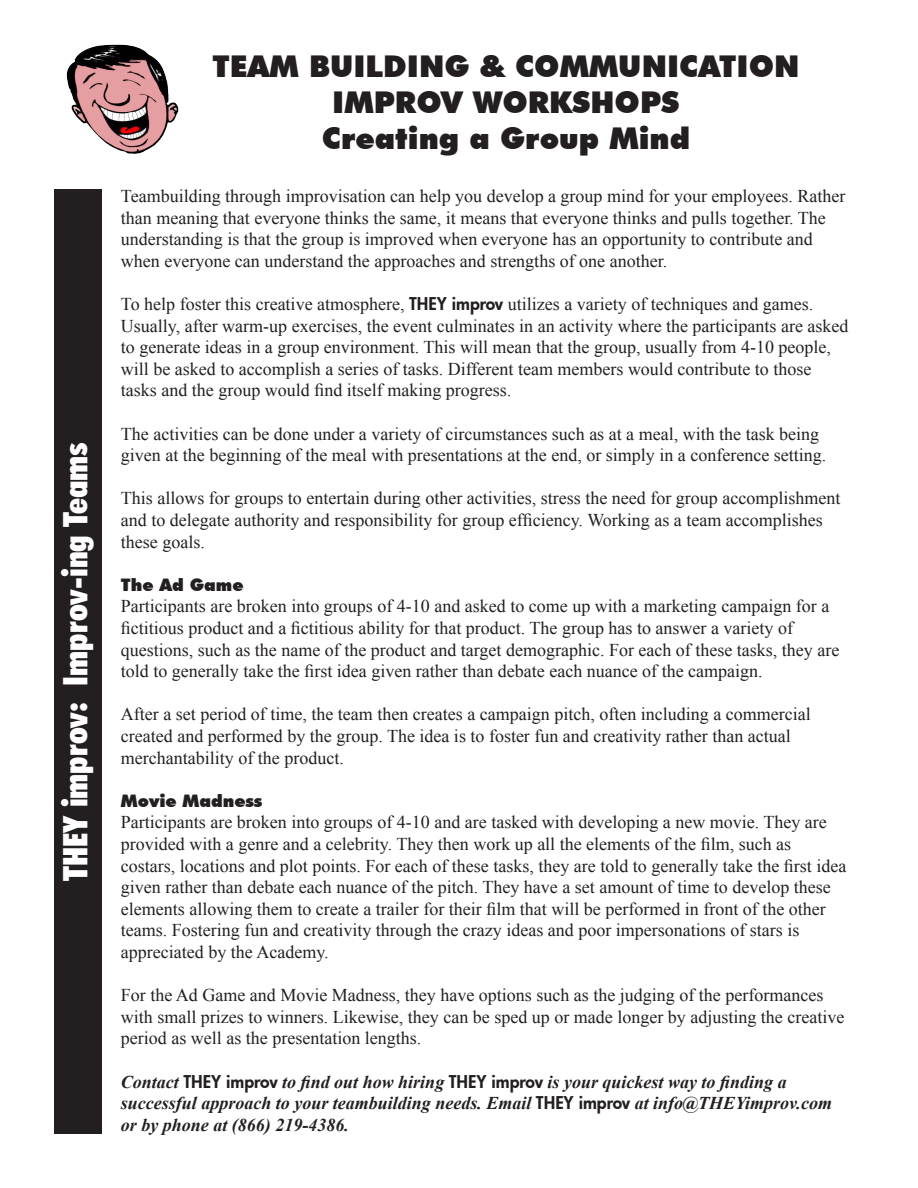
<style>
.page{position:relative;width:918px;height:1188px;background:#fff}
.page>*{position:absolute;margin:0;border:0;box-sizing:border-box;transform-origin:0 0}
.t1{font:900 condensed 33.75px "Futura BT";color:#fff}
.Heading_1{font:900 30px "Futura BT";color:#231f20}
.t2{font:18px/21.6px "Times New Roman";color:#231f20}
.t3{font:italic 700 18px "Times New Roman";color:#231f20}
.t4{font:900 17.25px "Futura BT";color:#231f20}
.s1{font-family:"Futura";font-weight:800;font-size:17.25px}
.s2{font-family:"Futura";font-weight:800;font-style:normal;font-size:17.25px}
</style>
<div class="page">
<img style="left:66px;top:44px;width:113px;height:110px">
<div style="left:54px;top:189px;width:47px;height:945px;background:#231f20"></div>
<p class="t1" style="left:55px;top:881px;width:441px;rotate:-90deg">THEY improv: Improv-ing Teams</p>
<p class="Heading_1" style="left:213px;top:48px;width:588px">TEAM BUILDING &amp; COMMUNICATION</p>
<p class="Heading_1" style="left:332px;top:84px;width:349px">IMPROV WORKSHOPS</p>
<p class="Heading_1" style="left:322px;top:120px;width:370px">Creating a Group Mind</p>
<p class="t2" style="left:121px;top:185px;width:726px">Teambuilding through improvisation can help you develop a group mind for your employees. Rather than meaning that everyone thinks the same, it means that everyone thinks and pulls together. The understanding is that the group is improved when everyone has an opportunity to contribute and</p>
<p class="t2" style="left:121px;top:249px;width:548px">when everyone can understand the approaches and strengths of one another.</p>
<p class="t2" style="left:121px;top:293px;width:694px">To help foster this creative atmosphere, <span class="s1">THEY improv</span> utilizes a variety of techniques and games.</p>
<p class="t2" style="left:121px;top:314px;width:729px">Usually, after warm-up exercises, the event culminates in an activity where the participants are asked</p>
<p class="t2" style="left:121px;top:336px;width:712px">to generate ideas in a group environment. This will mean that the group, usually from 4-10 people,</p>
<p class="t2" style="left:121px;top:357px;width:692px">will be asked to accomplish a series of tasks. Different team members would contribute to those</p>
<p class="t2" style="left:121px;top:379px;width:392px">tasks and the group would find itself making progress.</p>
<p class="t2" style="left:121px;top:422px;width:700px">The activities can be done under a variety of circumstances such as at a meal, with the task being</p>
<p class="t2" style="left:121px;top:444px;width:707px">given at the beginning of the meal with presentations at the end, or simply in a conference setting.</p>
<p class="t2" style="left:121px;top:487px;width:721px">This allows for groups to entertain during other activities, stress the need for group accomplishment</p>
<p class="t2" style="left:121px;top:509px;width:703px">and to delegate authority and responsibility for group efficiency. Working as a team accomplishes</p>
<p class="t2" style="left:121px;top:530px;width:85px">these goals.</p>
<p class="t4" style="left:121px;top:574px;width:124px">The Ad Game</p>
<p class="t2" style="left:121px;top:595px;width:710px">Participants are broken into groups of 4-10 and asked to come up with a marketing campaign for a</p>
<p class="t2" style="left:121px;top:617px;width:674px">fictitious product and a fictitious ability for that product. The group has to answer a variety of</p>
<p class="t2" style="left:121px;top:638px;width:720px">questions, such as the name of the product and target demographic. For each of these tasks, they are</p>
<p class="t2" style="left:121px;top:660px;width:643px">told to generally take the first idea given rather than debate each nuance of the campaign.</p>
<p class="t2" style="left:121px;top:703px;width:691px">After a set period of time, the team then creates a campaign pitch, often including a commercial</p>
<p class="t2" style="left:121px;top:725px;width:671px">created and performed by the group. The idea is to foster fun and creativity rather than actual</p>
<p class="t2" style="left:121px;top:746px;width:224px">merchantability of the product.</p>
<p class="t4" style="left:121px;top:790px;width:143px">Movie Madness</p>
<p class="t2" style="left:121px;top:811px;width:707px">Participants are broken into groups of 4-10 and are tasked with developing a new movie. They are</p>
<p class="t2" style="left:121px;top:833px;width:672px">provided with a genre and a celebrity. They then work up all the elements of the film, such as</p>
<p class="t2" style="left:121px;top:854px;width:727px">costars, locations and plot points. For each of these tasks, they are told to generally take the first idea</p>
<p class="t2" style="left:121px;top:876px;width:711px">given rather than debate each nuance of the pitch. They have a set amount of time to develop these elements allowing them to create a trailer for their film that will be performed in front of the other teams. Fostering fun and creativity through the crazy ideas and poor impersonations of stars is appreciated by the Academy.</p>
<p class="t2" style="left:121px;top:984px;width:704px">For the Ad Game and Movie Madness, they have options such as the judging of the performances</p>
<p class="t2" style="left:121px;top:1005px;width:725px">with small prizes to winners. Likewise, they can be sped up or made longer by adjusting the creative</p>
<p class="t2" style="left:121px;top:1027px;width:302px">period as well as the presentation lengths.</p>
<p class="t3" style="left:121px;top:1069px;width:667px">Contact <span class="s2">THEY improv</span> to find out how hiring <span class="s2">THEY improv</span> is your quickest way to finding a</p>
<p class="t3" style="left:121px;top:1091px;width:713px">successful approach to your teambuilding needs. Email <span class="s2">THEY improv</span> at info@THEYimprov.com</p>
<p class="t3" style="left:121px;top:1112px;width:229px">or by phone at (866) 219-4386.</p>
</div>
